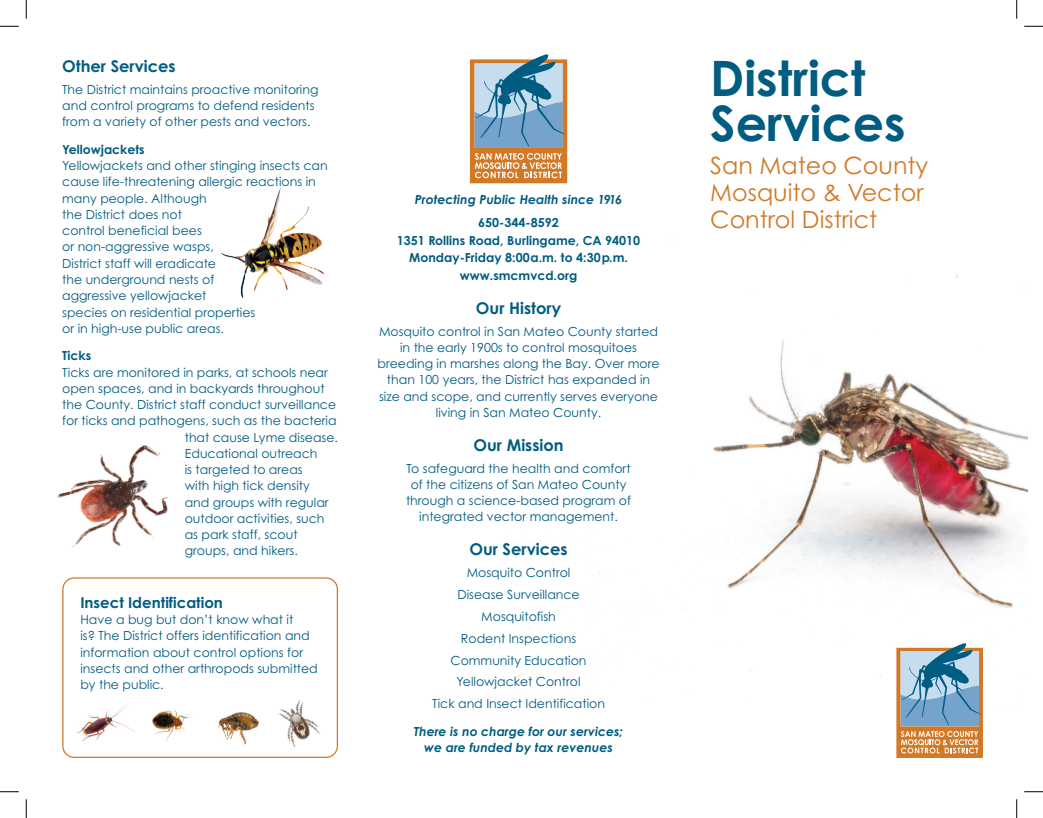
<style>
.page{position:relative;width:1043px;height:818px;background:#fff}
.page>*{position:absolute;margin:0;border:0;box-sizing:border-box;transform-origin:0 0}
.t1{font:700 48.88px/44.8px "Century Gothic Pro";color:#005c81}
.t2{font:23.88px/27.2px "Century Gothic Pro";color:#d27926}
.t3{font:700 16.25px "Century Gothic Pro";color:#005c81}
.t4{font:700 15px "Century Gothic Pro";color:#005c81}
.t5{font:12.5px/16.2px "Century Gothic Pro";color:#005c81;text-align:center}
.t6{font:700 12.5px/17.5px "Century Gothic Pro";color:#005c81;text-align:center}
.t7{font:italic 700 12.5px/16.2px "Century Gothic Pro";color:#005c81;text-align:center}
</style>
<div class="page">
<img style="left:517px;top:240px;width:510px;height:469px">
<svg style="left:896px;top:643px;width:86px;height:114px;background:#a0a4a0"></svg>
<svg style="left:470px;top:54px;width:97px;height:129px;background:#a0a29d"></svg>
<img style="left:57px;top:445px;width:111px;height:102px">
<img style="left:221px;top:187px;width:103px;height:111px">
<div style="left:62px;top:577px;width:276px;height:181px;border:1px solid #d27926;border-radius:11px"></div>
<img style="left:152px;top:708px;width:38px;height:33px">
<img style="left:77px;top:704px;width:58px;height:37px">
<img style="left:218px;top:712px;width:41px;height:33px">
<img style="left:278px;top:699px;width:42px;height:48px">
<svg style="left:0;top:25px;width:19px;height:2px"></svg>
<svg style="left:1024px;top:25px;width:18px;height:2px"></svg>
<svg style="left:0;top:791px;width:19px;height:1px"></svg>
<svg style="left:1024px;top:791px;width:18px;height:1px"></svg>
<svg style="left:25px;top:0;width:2px;height:19px"></svg>
<svg style="left:25px;top:799px;width:2px;height:19px"></svg>
<svg style="left:1016px;top:0;width:1px;height:19px"></svg>
<svg style="left:1016px;top:799px;width:1px;height:19px"></svg>
<h3 class="t3" style="left:62px;top:56px;width:115px">Other Services</h3>
<p class="t5" style="left:62px;top:81px;width:258px;text-align:left">The District maintains proactive monitoring and control programs to defend residents from a variety of other pests and vectors.</p>
<p class="t6" style="left:62px;top:140px;width:84px">Yellowjackets</p>
<p class="t5" style="left:62px;top:157px;width:267px;text-align:left">Yellowjackets and other stinging insects can cause life-threatening allergic reactions in many people. Although<br>the District does not<br>control beneficial bees<br>or non-aggressive wasps,<br>District staff will eradicate<br>the underground nests of<br>aggressive yellowjacket<br>species on residential properties<br>or in high-use public areas.</p>
<p class="t6" style="left:62px;top:347px;width:30px">Ticks</p>
<p class="t5" style="left:62px;top:364px;width:267px">Ticks are monitored in parks, at schools near</p>
<p class="t5" style="left:62px;top:380px;width:264px">open spaces, and in backyards throughout</p>
<p class="t5" style="left:62px;top:396px;width:275px">the County. District staff conduct surveillance</p>
<p class="t5" style="left:62px;top:412px;width:276px">for ticks and pathogens, such as the bacteria</p>
<p class="t5" style="left:185px;top:429px;width:155px">that cause Lyme disease.</p>
<p class="t5" style="left:185px;top:445px;width:134px">Educational outreach</p>
<p class="t5" style="left:185px;top:461px;width:119px">is targeted to areas</p>
<p class="t5" style="left:185px;top:477px;width:126px">with high tick density</p>
<p class="t5" style="left:185px;top:494px;width:145px">and groups with regular</p>
<p class="t5" style="left:185px;top:510px;width:141px">outdoor activities, such</p>
<p class="t5" style="left:185px;top:526px;width:114px">as park staff, scout</p>
<p class="t5" style="left:185px;top:542px;width:114px">groups, and hikers.</p>
<p class="t4" style="left:80px;top:593px;width:144px">Insect Identification</p>
<p class="t5" style="left:80px;top:611px;width:239px;text-align:left">Have a bug but don’t know what it<br>is? The District offers identification and information about control options for insects and other arthropods submitted by the public.</p>
<p class="t7" style="left:415px;top:191px;width:209px">Protecting Public Health since 1916</p>
<p class="t6" style="left:397px;top:214px;width:245px">650-344-8592<br>1351 Rollins Road, Burlingame, CA 94010<br>Monday-Friday 8:00a.m. to 4:30p.m. www.smcmvcd.org</p>
<h3 class="t3" style="left:476px;top:298px;width:87px">Our History</h3>
<p class="t5" style="left:377px;top:323px;width:283px">Mosquito control in San Mateo County started in the early 1900s to control mosquitoes breeding in marshes along the Bay. Over more than 100 years, the District has expanded in size and scope, and currently serves everyone living in San Mateo County.</p>
<h3 class="t3" style="left:473px;top:434px;width:92px">Our Mission</h3>
<p class="t5" style="left:406px;top:460px;width:226px">To safeguard the health and comfort of the citizens of San Mateo County through a science-based program of integrated vector management.</p>
<h3 class="t3" style="left:469px;top:539px;width:100px">Our Services</h3>
<p class="t5" style="left:432px;top:561px;width:174px;line-height:21.9px">Mosquito Control<br>Disease Surveillance<br>Mosquitofish<br>Rodent Inspections<br>Community Education<br>Yellowjacket Control<br>Tick and Insect Identification</p>
<p class="t7" style="left:414px;top:723px;width:211px">There is no charge for our services; we are funded by tax revenues</p>
<h1 class="t1" style="left:710px;top:55px;width:197px">District<br>Services</h1>
<h2 class="t2" style="left:710px;top:151px;width:219px">San Mateo County<br>Mosquito &amp; Vector<br>Control District</h2>
</div>
